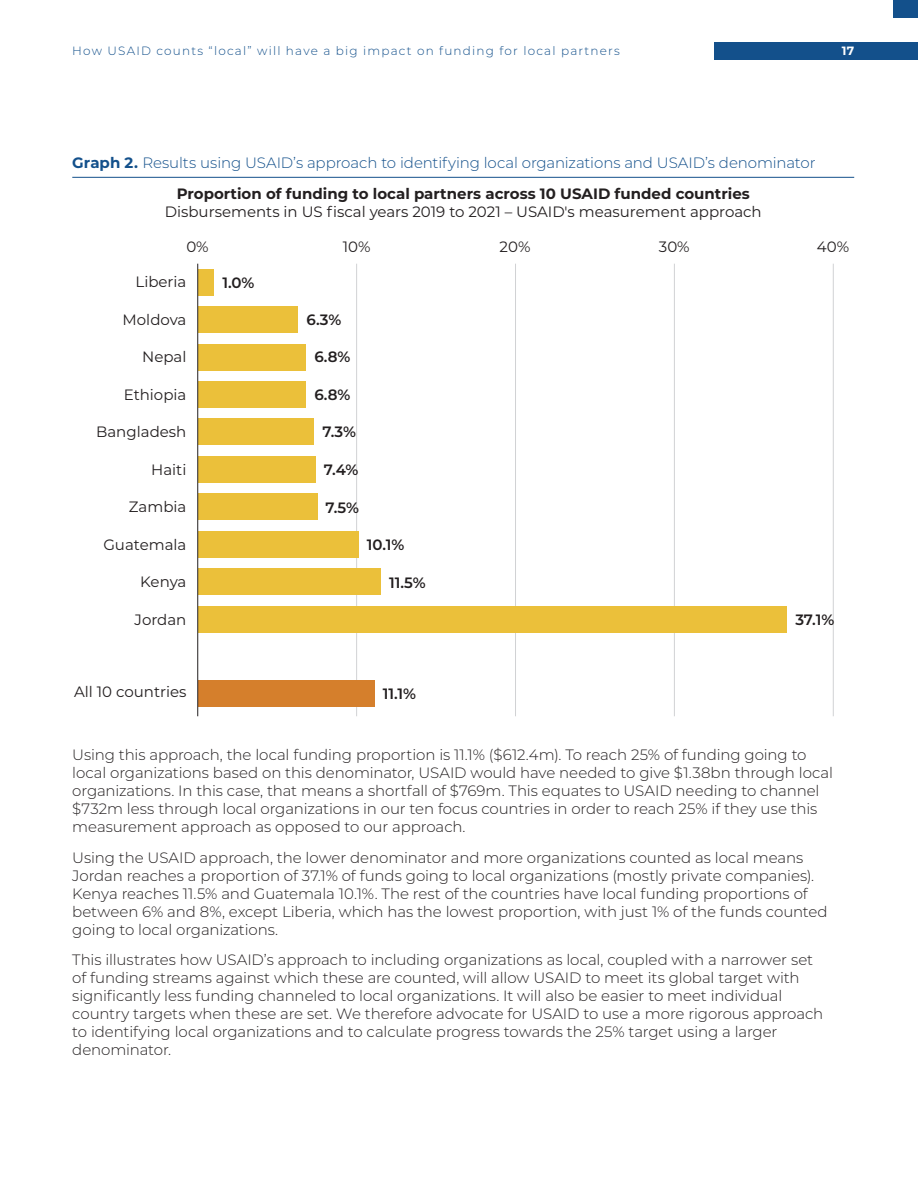
<style>
.page{position:relative;width:918px;height:1188px;background:#fff}
.page>*{position:absolute;margin:0;border:0;box-sizing:border-box;transform-origin:0 0}
.BODY{font:300 15px/18px "Montserrat";letter-spacing:-.005em;color:#231f20}
.t1{font:15px/18px "Montserrat";color:#231f20;text-align:center}
.Chart_Header{font:300 15px "Montserrat";letter-spacing:-.005em;color:#13508b}
.t2{font:600 15px "Montserrat";color:#231f20}
.t3{font:300 12px "Montserrat";letter-spacing:.1em;color:#13508b}
.t4{font:700 12px "Montserrat";color:#fff}
.s1{font-weight:700}
</style>
<div class="page">
<div style="left:714px;top:43px;width:204px;height:17px;background:#13508b"></div>
<div style="left:894px;top:0;width:24px;height:18px;background:#13508b"></div>
<hr style="left:72px;top:177px;width:782px;height:1px;background:#13508b">
<hr style="left:356px;top:264px;width:1px;height:452px;background:#d1d2d4">
<hr style="left:515px;top:264px;width:1px;height:452px;background:#d1d2d4">
<hr style="left:674px;top:264px;width:1px;height:452px;background:#d1d2d4">
<hr style="left:833px;top:264px;width:1px;height:452px;background:#d1d2d4">
<div style="left:198px;top:269px;width:16px;height:27px;background:#ebc03a"></div>
<div style="left:198px;top:306px;width:100px;height:27px;background:#ebc03a"></div>
<div style="left:198px;top:344px;width:108px;height:27px;background:#ebc03a"></div>
<div style="left:198px;top:381px;width:108px;height:27px;background:#ebc03a"></div>
<div style="left:198px;top:418px;width:116px;height:27px;background:#ebc03a"></div>
<div style="left:198px;top:456px;width:117px;height:27px;background:#ebc03a"></div>
<div style="left:198px;top:493px;width:119px;height:27px;background:#ebc03a"></div>
<div style="left:198px;top:531px;width:160px;height:27px;background:#ebc03a"></div>
<div style="left:198px;top:568px;width:183px;height:27px;background:#ebc03a"></div>
<div style="left:198px;top:606px;width:589px;height:27px;background:#ebc03a"></div>
<div style="left:198px;top:680px;width:176px;height:27px;background:#d57f2c"></div>
<hr style="left:197px;top:264px;width:1px;height:452px;background:#231f20">
<p class="t3" style="left:72px;top:43px;width:549px">How USAID counts “local” will have a big impact on funding for local partners</p>
<p class="t4" style="left:842px;top:42px;width:14px">17</p>
<p class="Chart_Header" style="left:72px;top:153px;width:745px"><span class="s1">Graph 2.</span> Results using USAID’s approach to identifying local organizations and USAID’s denominator</p>
<p class="t1" style="left:165px;top:184px;width:599px"><span class="s1">Proportion of funding to local partners across 10 USAID funded countries<br></span>Disbursements in US fiscal years 2019 to 2021 – USAID's measurement approach</p>
<p class="t1" style="left:186px;top:237px;width:24px">0%</p>
<p class="t1" style="left:343px;top:237px;width:29px">10%</p>
<p class="t1" style="left:500px;top:237px;width:32px">20%</p>
<p class="t1" style="left:659px;top:237px;width:32px">30%</p>
<p class="t1" style="left:817px;top:237px;width:34px">40%</p>
<p class="t1" style="left:136px;top:272px;width:52px">Liberia</p>
<p class="t1" style="left:123px;top:310px;width:65px">Moldova</p>
<p class="t1" style="left:142px;top:347px;width:46px">Nepal</p>
<p class="t1" style="left:124px;top:385px;width:64px">Ethiopia</p>
<p class="t1" style="left:96px;top:422px;width:92px">Bangladesh</p>
<p class="t1" style="left:151px;top:460px;width:37px">Haiti</p>
<p class="t1" style="left:129px;top:497px;width:59px">Zambia</p>
<p class="t1" style="left:103px;top:535px;width:85px">Guatemala</p>
<p class="t1" style="left:140px;top:572px;width:48px">Kenya</p>
<p class="t1" style="left:135px;top:610px;width:53px">Jordan</p>
<p class="t1" style="left:74px;top:683px;width:114px">All 10 countries</p>
<p class="t2" style="left:222px;top:272px;width:34px">1.0%</p>
<p class="t2" style="left:306px;top:309px;width:36px">6.3%</p>
<p class="t2" style="left:314px;top:346px;width:37px">6.8%</p>
<p class="t2" style="left:314px;top:384px;width:37px">6.8%</p>
<p class="t2" style="left:322px;top:421px;width:35px">7.3%</p>
<p class="t2" style="left:324px;top:459px;width:36px">7.4%</p>
<p class="t2" style="left:326px;top:497px;width:35px">7.5%</p>
<p class="t2" style="left:367px;top:534px;width:39px">10.1%</p>
<p class="t2" style="left:389px;top:572px;width:38px">11.5%</p>
<p class="t2" style="left:383px;top:683px;width:35px">11.1%</p>
<p class="t2" style="left:795px;top:609px;width:40px">37.1%</p>
<p class="BODY" style="left:72px;top:745px;width:762px">Using this approach, the local funding proportion is 11.1% ($612.4m). To reach 25% of funding going to local organizations based on this denominator, USAID would have needed to give $1.38bn through local organizations. In this case, that means a shortfall of $769m. This equates to USAID needing to channel $732m less through local organizations in our ten focus countries in order to reach 25% if they use this measurement approach as opposed to our approach.</p>
<p class="BODY" style="left:72px;top:848px;width:757px">Using the USAID approach, the lower denominator and more organizations counted as local means Jordan reaches a proportion of 37.1% of funds going to local organizations (mostly private companies).<br>Kenya reaches 11.5% and Guatemala 10.1%. The rest of the countries have local funding proportions of between 6% and 8%, except Liberia, which has the lowest proportion, with just 1% of the funds counted going to local organizations.</p>
<p class="BODY" style="left:72px;top:950px;width:753px">This illustrates how USAID’s approach to including organizations as local, coupled with a narrower set of funding streams against which these are counted, will allow USAID to meet its global target with significantly less funding channeled to local organizations. It will also be easier to meet individual country targets when these are set. We therefore advocate for USAID to use a more rigorous approach to identifying local organizations and to calculate progress towards the 25% target using a larger denominator.</p>
</div>
